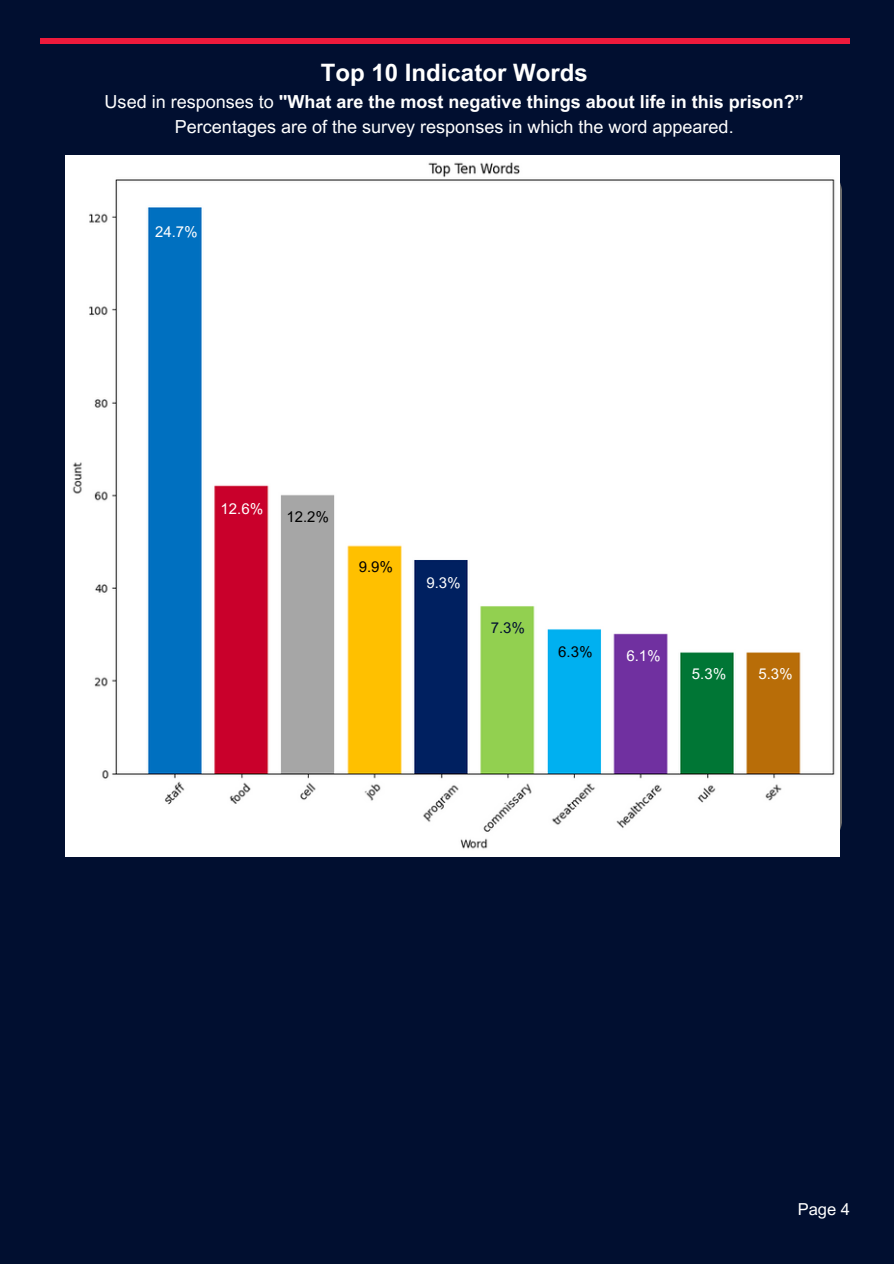
<style>
.page{position:relative;width:894px;height:1264px;background:#fff}
.page>*{position:absolute;margin:0;border:0;box-sizing:border-box;transform-origin:0 0}
.t1{font:700 24px "Arial MT Pro";color:#fff}
.t2{font:18px/24.8px "Arial MT Pro";color:#fff;text-align:center}
.t3{font:16.5px "Arial MT Pro";color:#fff}
.t4{font:15px "Arial MT Pro";color:#fff}
.t5{font:15px "Arial MT Pro";color:#000}
.t6{font:15px "Arial MT Pro";color:#010f30}
.s1{font-weight:700}
</style>
<div class="page">
<div style="left:0;top:0;width:893px;height:1263px;background:#010f30"></div>
<div style="left:40px;top:39px;width:809px;height:5px;background:#ed1a3c"></div>
<img style="left:65px;top:155px;width:774px;height:701px">
<h1 class="t1" style="left:321px;top:64px;width:268px">Top 10 Indicator Words</h1>
<p class="t2" style="left:105px;top:92px;width:700px">Used in responses to <span class="s1">"What are the most negative things about life in this prison?”<br></span>Percentages are of the survey responses in which the word appeared.</p>
<p class="t4" style="left:155px;top:226px;width:44px">24.7%</p>
<p class="t4" style="left:220px;top:503px;width:44px">12.6%</p>
<p class="t5" style="left:286px;top:511px;width:44px">12.2%</p>
<p class="t5" style="left:358px;top:561px;width:36px">9.9%</p>
<p class="t4" style="left:426px;top:576px;width:36px">9.3%</p>
<p class="t6" style="left:490px;top:622px;width:36px">7.3%</p>
<p class="t5" style="left:558px;top:646px;width:36px">6.3%</p>
<p class="t4" style="left:626px;top:650px;width:36px">6.1%</p>
<p class="t4" style="left:691px;top:667px;width:36px">5.3%</p>
<p class="t4" style="left:758px;top:668px;width:36px">5.3%</p>
<p class="t3" style="left:797px;top:1202px;width:54px">Page 4</p>
</div>
